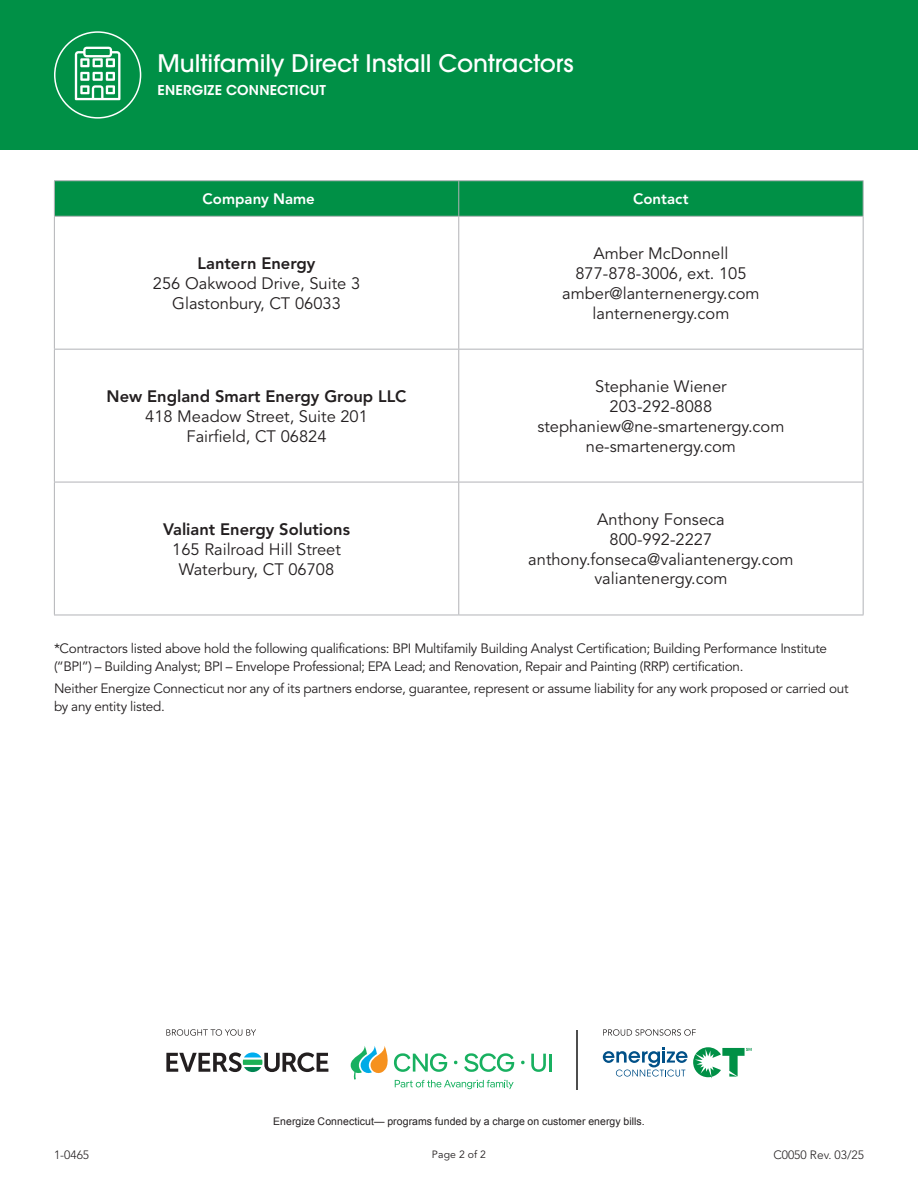
<style>
.page{position:relative;width:918px;height:1188px;background:#fff}
.page>*{position:absolute;margin:0;border:0;box-sizing:border-box;transform-origin:0 0}
.TOP__Energy_Star_Rebate{font:500 24px "ITC Avant Garde Pro";color:#fff}
.t1{font:16.5px "Avenir LT Std";color:#231f20}
.t2{font:800 16.5px/19.8px "Avenir LT Std";color:#231f20;text-align:center}
.TABLE__Bold_Column_Head{font:800 15px "Avenir LT Std";letter-spacing:.005em;color:#fff}
.TERMS__Copy{font:13.5px/18px "Avenir LT Std";letter-spacing:-.02em;color:#231f20}
.TOP__Energy_Star_Rebate-2{font:600 13.5px "ITC Avant Garde Std";letter-spacing:.015em;color:#fff}
.Table_copy{font:300 12px "Avenir LT Std";color:#231f20}
.FORM__Box_Labels{font:10.5px "Arial";letter-spacing:.005em;color:#231f20}
.Fine_Print{font:10.5px "Avenir LT Std";letter-spacing:.015em;color:#231f20}
.s1{font-weight:400}
</style>
<div class="page">
<div style="left:55px;top:181px;width:808px;height:35px;background:#009046"></div>
<hr style="left:54px;top:217px;width:1px;height:132px;background:#b2b3b7">
<hr style="left:458px;top:217px;width:1px;height:132px;background:#b2b3b7">
<hr style="left:863px;top:217px;width:1px;height:132px;background:#b2b3b7">
<hr style="left:54px;top:349px;width:405px;height:1px;background:#b2b3b7">
<hr style="left:54px;top:350px;width:1px;height:132px;background:#b2b3b7">
<hr style="left:459px;top:349px;width:405px;height:1px;background:#b2b3b7">
<hr style="left:458px;top:350px;width:1px;height:132px;background:#b2b3b7">
<hr style="left:863px;top:350px;width:1px;height:132px;background:#b2b3b7">
<hr style="left:54px;top:482px;width:405px;height:1px;background:#b2b3b7">
<hr style="left:54px;top:482px;width:1px;height:133px;background:#b2b3b7">
<hr style="left:459px;top:482px;width:405px;height:1px;background:#b2b3b7">
<hr style="left:458px;top:482px;width:1px;height:133px;background:#b2b3b7">
<hr style="left:863px;top:482px;width:1px;height:133px;background:#b2b3b7">
<hr style="left:54px;top:615px;width:405px;height:1px;background:#b2b3b7">
<hr style="left:459px;top:615px;width:405px;height:1px;background:#b2b3b7">
<hr style="left:54px;top:180px;width:405px;height:1px;background:#b2b3b7">
<hr style="left:54px;top:181px;width:1px;height:35px;background:#b2b3b7">
<hr style="left:54px;top:216px;width:405px;height:1px;background:#b2b3b7">
<hr style="left:459px;top:180px;width:405px;height:1px;background:#b2b3b7">
<hr style="left:458px;top:181px;width:1px;height:35px;background:#b2b3b7">
<hr style="left:863px;top:181px;width:1px;height:35px;background:#b2b3b7">
<hr style="left:459px;top:216px;width:405px;height:1px;background:#b2b3b7">
<svg style="left:166px;top:1052px;width:162px;height:20px"></svg>
<svg style="left:531px;top:1054px;width:20px;height:18px"></svg>
<svg style="left:521px;top:1061px;width:4px;height:3px"></svg>
<svg style="left:351px;top:1046px;width:163px;height:43px"></svg>
<hr style="left:576px;top:1030px;width:2px;height:59px;background:#4d4d4d">
<svg style="left:603px;top:1047px;width:149px;height:31px"></svg>
<svg style="left:603px;top:1029px;width:93px;height:7px"></svg>
<svg style="left:166px;top:1029px;width:90px;height:7px"></svg>
<div style="left:0;top:0;width:918px;height:150px;background:#009046"></div>
<div style="left:54px;top:31px;width:87px;height:88px;border:2px solid #fff;border-radius:50%"></div>
<svg style="left:75px;top:47px;width:45px;height:53px"></svg>
<p class="TOP__Energy_Star_Rebate" style="left:158px;top:48px;width:418px">Multifamily Direct Install Contractors</p>
<p class="TOP__Energy_Star_Rebate-2" style="left:158px;top:82px;width:170px">ENERGIZE CONNECTICUT</p>
<p class="TABLE__Bold_Column_Head" style="left:203px;top:190px;width:114px">Company Name</p>
<p class="TABLE__Bold_Column_Head" style="left:633px;top:190px;width:57px">Contact</p>
<p class="t2" style="left:198px;top:254px;width:119px">Lantern Energy</p>
<p class="t1" style="left:153px;top:274px;width:209px">256 Oakwood Drive, Suite 3</p>
<p class="t1" style="left:172px;top:294px;width:170px">Glastonbury, CT 06033</p>
<p class="t2" style="left:107px;top:386px;width:302px">New England Smart Energy Group LLC</p>
<p class="t1" style="left:145px;top:407px;width:224px">418 Meadow Street, Suite 201</p>
<p class="t1" style="left:187px;top:426px;width:141px">Fairfield, CT 06824</p>
<p class="t2" style="left:163px;top:519px;width:189px">Valiant Energy Solutions<br><span class="s1">165 Railroad Hill Street</span></p>
<p class="t1" style="left:179px;top:559px;width:157px">Waterbury, CT 06708</p>
<p class="t1" style="left:594px;top:244px;width:136px">Amber McDonnell</p>
<p class="t1" style="left:575px;top:264px;width:173px">877-878-3006, ext. 105</p>
<p class="t1" style="left:562px;top:284px;width:199px">amber@lanternenergy.com</p>
<p class="t1" style="left:593px;top:303px;width:138px">lanternenergy.com</p>
<p class="t1" style="left:595px;top:377px;width:133px">Stephanie Wiener</p>
<p class="t1" style="left:610px;top:397px;width:104px">203-292-8088</p>
<p class="t1" style="left:537px;top:417px;width:248px">stephaniew@ne-smartenergy.com</p>
<p class="t1" style="left:586px;top:436px;width:152px">ne-smartenergy.com</p>
<p class="t1" style="left:597px;top:510px;width:129px">Anthony Fonseca</p>
<p class="t1" style="left:610px;top:530px;width:104px">800-992-2227</p>
<p class="t1" style="left:528px;top:549px;width:267px">anthony.fonseca@valiantenergy.com</p>
<p class="t1" style="left:594px;top:569px;width:135px">valiantenergy.com</p>
<p class="TERMS__Copy" style="left:54px;top:640px;width:774px">*Contractors listed above hold the following qualifications: BPI Multifamily Building Analyst Certification; Building Performance Institute (“BPI”) – Building Analyst; BPI – Envelope Professional; EPA Lead; and Renovation, Repair and Painting (RRP) certification.</p>
<p class="TERMS__Copy" style="left:54px;top:680px;width:796px">Neither Energize Connecticut nor any of its partners endorse, guarantee, represent or assume liability for any work proposed or carried out by any entity listed.</p>
<p class="FORM__Box_Labels" style="left:273px;top:1114px;width:373px">Energize Connecticut— programs funded by a charge on customer energy bills.</p>
<p class="Fine_Print" style="left:432px;top:1148px;width:56px">Page 2 of 2</p>
<p class="Table_copy" style="left:54px;top:1147px;width:37px">1-0465</p>
<p class="Table_copy" style="left:773px;top:1147px;width:92px">C0050 Rev. 03/25</p>
</div>
